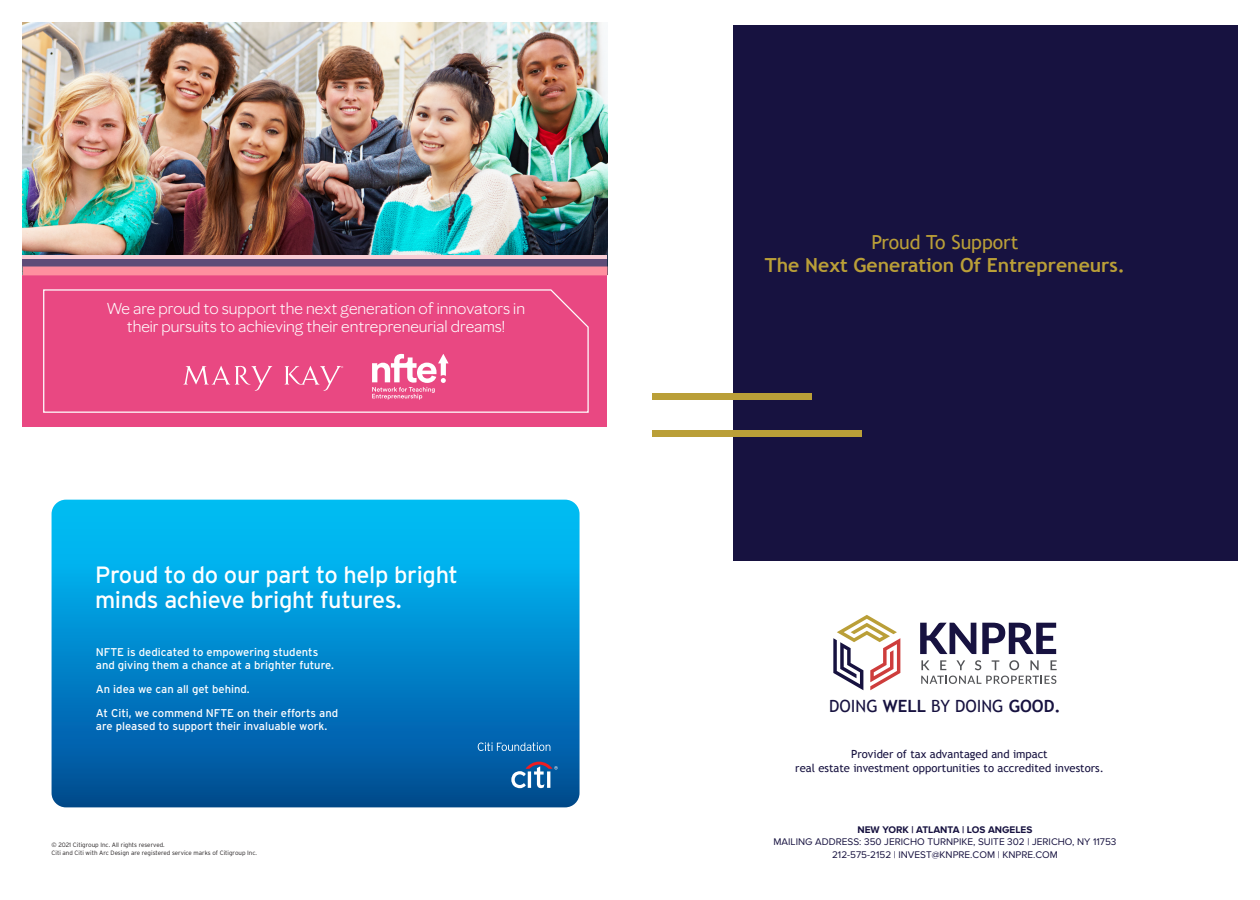
<style>
.page{position:relative;width:1260px;height:900px;background:#fff}
.page>*{position:absolute;margin:0;border:0;box-sizing:border-box;transform-origin:0 0}
.t1{font:23.5px/24.8px "Interstate";letter-spacing:-.015em;color:#fff}
.t2{font:700 19.38px/23.2px "Trebuchet MS";color:#ba9f38;text-align:center}
.t3{font:16.88px "Trebuchet MS";color:#171240}
.t4{font:15.62px/18.8px "Mary Kay Sans";color:#fff;text-align:center}
.t5{font:11.25px/13.1px "Interstate";color:#fff}
.t6{font:11.25px/13.5px "Trebuchet MS";color:#171240;text-align:center}
.t7{font:10px/12.5px "Proxima Nova A";color:#171240;text-align:center}
.t8{font:300 6.25px/7.5px "Interstate";color:#231f20}
.s1{font-weight:400}
.s2{font-weight:700}
</style>
<div class="page">
<div style="left:22px;top:22px;width:586px;height:406px;background:#e94882"></div>
<img style="left:22px;top:22px;width:586px;height:234px">
<div style="left:22px;top:256px;width:586px;height:7px;background:#f8cdd5"></div>
<div style="left:22px;top:259px;width:586px;height:8px;background:#5f4c78"></div>
<div style="left:22px;top:267px;width:586px;height:8px;background:#ff8f9f"></div>
<svg style="left:43px;top:289px;width:546px;height:124px"></svg>
<svg style="left:52px;top:500px;width:528px;height:307px;background:#0088cb"></svg>
<svg style="left:511px;top:762px;width:47px;height:26px"></svg>
<svg style="left:478px;top:742px;width:72px;height:9px"></svg>
<div style="left:733px;top:25px;width:505px;height:536px;background:#171240"></div>
<svg style="left:921px;top:660px;width:9px;height:10px"></svg>
<svg style="left:940px;top:660px;width:6px;height:10px"></svg>
<svg style="left:956px;top:660px;width:9px;height:10px"></svg>
<svg style="left:975px;top:660px;width:6px;height:10px"></svg>
<svg style="left:992px;top:660px;width:7px;height:10px"></svg>
<svg style="left:1009px;top:660px;width:10px;height:10px"></svg>
<svg style="left:1030px;top:660px;width:9px;height:10px"></svg>
<svg style="left:1051px;top:660px;width:6px;height:10px"></svg>
<svg style="left:921px;top:676px;width:135px;height:8px"></svg>
<svg style="left:920px;top:623px;width:56px;height:31px"></svg>
<svg style="left:982px;top:623px;width:74px;height:31px"></svg>
<svg style="left:833px;top:615px;width:67px;height:75px"></svg>
<div style="left:652px;top:431px;width:210px;height:6px;background:#ba9f38"></div>
<div style="left:652px;top:393px;width:160px;height:6px;background:#ba9f38"></div>
<p class="t4" style="left:107px;top:299px;width:420px">We are proud to support the next generation of innovators in their pursuits to achieving their entrepreneurial dreams!</p>
<p class="t1" style="left:95px;top:563px;width:365px">Proud to do our part to help bright minds achieve bright futures.</p>
<p class="t5" style="left:96px;top:646px;width:240px">NFTE is dedicated to empowering students and giving them a chance at a brighter future.</p>
<p class="t5" style="left:96px;top:677px;width:244px;line-height:23.6px">An idea we can all get behind.<br>At Citi, we commend NFTE on their efforts and</p>
<p class="t5" style="left:96px;top:719px;width:233px">are pleased to support their invaluable work.</p>
<p class="t8" style="left:52px;top:841px;width:207px">© 2021 Citigroup Inc. All rights reserved.<br>Citi and Citi with Arc Design are registered service marks of Citigroup Inc.</p>
<p class="t2" style="left:765px;top:231px;width:362px"><span class="s1">Proud To Support<br></span>The Next Generation Of Entrepreneurs.</p>
<p class="t3" style="left:829px;top:697px;width:233px">DOING <span class="s2">WELL</span> BY DOING <span class="s2">GOOD.</span></p>
<p class="t6" style="left:795px;top:747px;width:310px">Provider of tax advantaged and impact<br>real estate investment opportunities to accredited investors.</p>
<p class="t7" style="left:774px;top:823px;width:344px"><span class="s2">NEW YORK | ATLANTA | LOS ANGELES<br></span>MAILING ADDRESS: 350 JERICHO TURNPIKE, SUITE 302 | JERICHO, NY 11753<br>212-575-2152 | INVEST@KNPRE.COM | KNPRE.COM</p>
</div>
